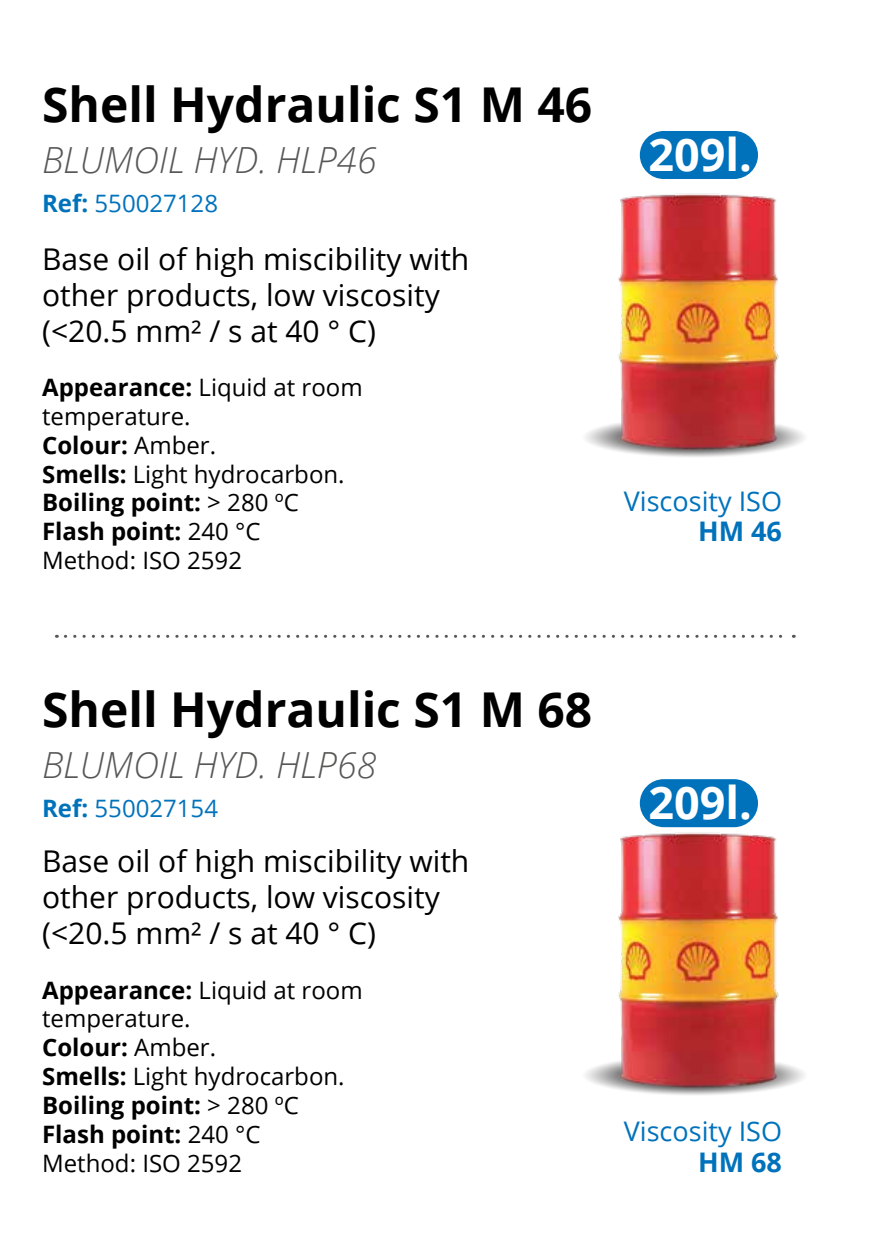
<style>
.page{position:relative;width:893px;height:1259px;background:#fff}
.page>*{position:absolute;margin:0;border:0;box-sizing:border-box;transform-origin:0 0}
.t1{font:700 48px "Open Sans";color:#000}
.t2{font:700 45px "Open Sans";color:#fff}
.t3{font:italic 300 36px "Open Sans";color:#575756}
.t4{font:30px/36px "Open Sans";color:#000}
.t5{font:27px "Open Sans";color:#0072bb}
.t6{font:700 27px "Open Sans";color:#0072bb}
.t7{font:24px/28.8px "Open Sans";color:#000}
.t8{font:24px "Open Sans";color:#0072bb}
.s1{font-weight:700}
</style>
<div class="page">
<img style="left:585px;top:163px;width:219px;height:294px">
<img style="left:585px;top:801px;width:219px;height:294px">
<svg style="left:65px;top:635px;width:729px;height:3px"></svg>
<div style="left:640px;top:779px;width:118px;height:48px;background:#0072bb;border-radius:24px"></div>
<div style="left:640px;top:131px;width:118px;height:48px;background:#0072bb;border-radius:24px"></div>
<h1 class="t1" style="left:42px;top:70px;width:552px">Shell Hydraulic S1 M 46</h1>
<h3 class="t3" style="left:42px;top:135px;width:336px">BLUMOIL HYD. HLP46</h3>
<p class="t8" style="left:42px;top:187px;width:177px"><span class="s1">Ref:</span> 550027128</p>
<p class="t4" style="left:42px;top:240px;width:429px">Base oil of high miscibility with other products, low viscosity (&lt;20.5 mm² / s at 40 ° C)</p>
<p class="t7" style="left:42px;top:372px;width:322px"><span class="s1">Appearance:</span> Liquid at room temperature.<br><span class="s1">Colour:</span> Amber.<br><span class="s1">Smells:</span> Light hydrocarbon.<br><span class="s1">Boiling point:</span> &gt; 280 ºC<br><span class="s1">Flash point:</span> 240 °C<br>Method: ISO 2592</p>
<h2 class="t2" style="left:648px;top:123px;width:105px">209l.</h2>
<p class="t5" style="left:624px;top:482px;width:160px">Viscosity ISO</p>
<p class="t6" style="left:698px;top:512px;width:85px">HM 46</p>
<h1 class="t1" style="left:42px;top:675px;width:552px">Shell Hydraulic S1 M 68</h1>
<h3 class="t3" style="left:42px;top:740px;width:336px">BLUMOIL HYD. HLP68</h3>
<p class="t8" style="left:42px;top:792px;width:177px"><span class="s1">Ref:</span> 550027154</p>
<p class="t4" style="left:42px;top:842px;width:429px">Base oil of high miscibility with other products, low viscosity (&lt;20.5 mm² / s at 40 ° C)</p>
<p class="t7" style="left:42px;top:975px;width:322px"><span class="s1">Appearance:</span> Liquid at room temperature.<br><span class="s1">Colour:</span> Amber.<br><span class="s1">Smells:</span> Light hydrocarbon.<br><span class="s1">Boiling point:</span> &gt; 280 ºC<br><span class="s1">Flash point:</span> 240 °C<br>Method: ISO 2592</p>
<h2 class="t2" style="left:648px;top:771px;width:105px">209l.</h2>
<p class="t5" style="left:624px;top:1113px;width:160px">Viscosity ISO</p>
<p class="t6" style="left:698px;top:1142px;width:85px">HM 68</p>
</div>
